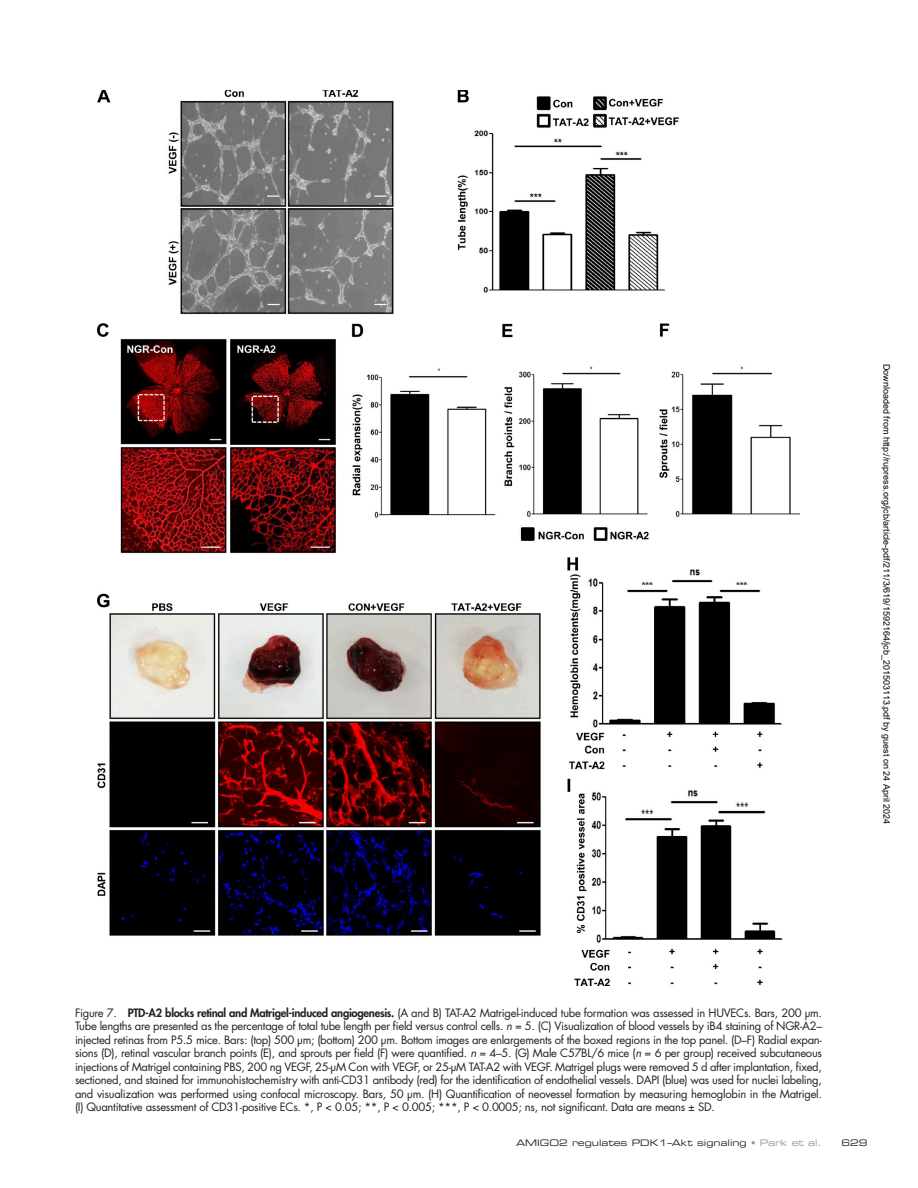
<style>
.page{position:relative;width:918px;height:1188px;background:#fff}
.page>*{position:absolute;margin:0;border:0;box-sizing:border-box;transform-origin:0 0}
.fig_p{font:11.25px/13.5px "Futura Std";letter-spacing:-.025em;color:#231f20;text-align:justify}
.t1{font:9px "Arial";color:#000}
.newRFR{font:9px "Eurostile LT Std Ex 2";color:#231f20}
.pageFolio{font:9px "Eurostile LT Std Ex 2";color:#231f20}
.s1{font-weight:800}
.s2{font-style:italic}
.s3{color:#939598}
</style>
<div class="page">
<img style="left:98px;top:90px;width:701px;height:895px">
<p class="t1" style="left:890px;top:364px;width:462px;rotate:90deg">Downloaded from http://rupress.org/jcb/article-pdf/211/3/619/1592164/jcb_201503113.pdf by guest on 24 April 2024</p>
<p class="fig_p" style="left:75px;top:1006px;width:749px">Figure 7. <span class="s1">PTD-A2 blocks retinal and Matrigel-induced angiogenesis.</span> (A and B) TAT-A2 Matrigel-induced tube formation was assessed in HUVECs. Bars, 200 µm.<br>Tube lengths are presented as the percentage of total tube length per field versus control cells. <span class="s2">n</span> = 5. (C) Visualization of blood vessels by iB4 staining of NGR-A2– injected retinas from P5.5 mice. Bars: (top) 500 µm; (bottom) 200 µm. Bottom images are enlargements of the boxed regions in the top panel. (D–F) Radial expan&shy;sions (D), retinal vascular branch points (E), and sprouts per field (F) were quantified. <span class="s2">n</span> = 4–5. (G) Male C57BL/6 mice (<span class="s2">n</span> = 6 per group) received subcutaneous injections of Matrigel containing PBS, 200 ng VEGF, 25-µM Con with VEGF, or 25-µM TAT-A2 with VEGF. Matrigel plugs were removed 5 d after implantation, fixed, sectioned, and stained for immunohistochemistry with anti-CD31 antibody (red) for the identification of endothelial vessels. DAPI (blue) was used for nuclei labeling, and visualization was performed using confocal microscopy. Bars, 50 µm. (H) Quantification of neovessel formation by measuring hemoglobin in the Matrigel. (I) Quantitative assessment of CD31-positive ECs. *, P &lt; 0.05; **, P &lt; 0.005; ***, P &lt; 0.0005; ns, not significant. Data are means ± SD.</p>
<p class="newRFR" style="left:516px;top:1136px;width:307px">AM IGO2 regulates PDK1–Akt signaling <span class="s3">• Park et al.</span></p>
<p class="pageFolio" style="left:842px;top:1136px;width:28px">629</p>
</div>
